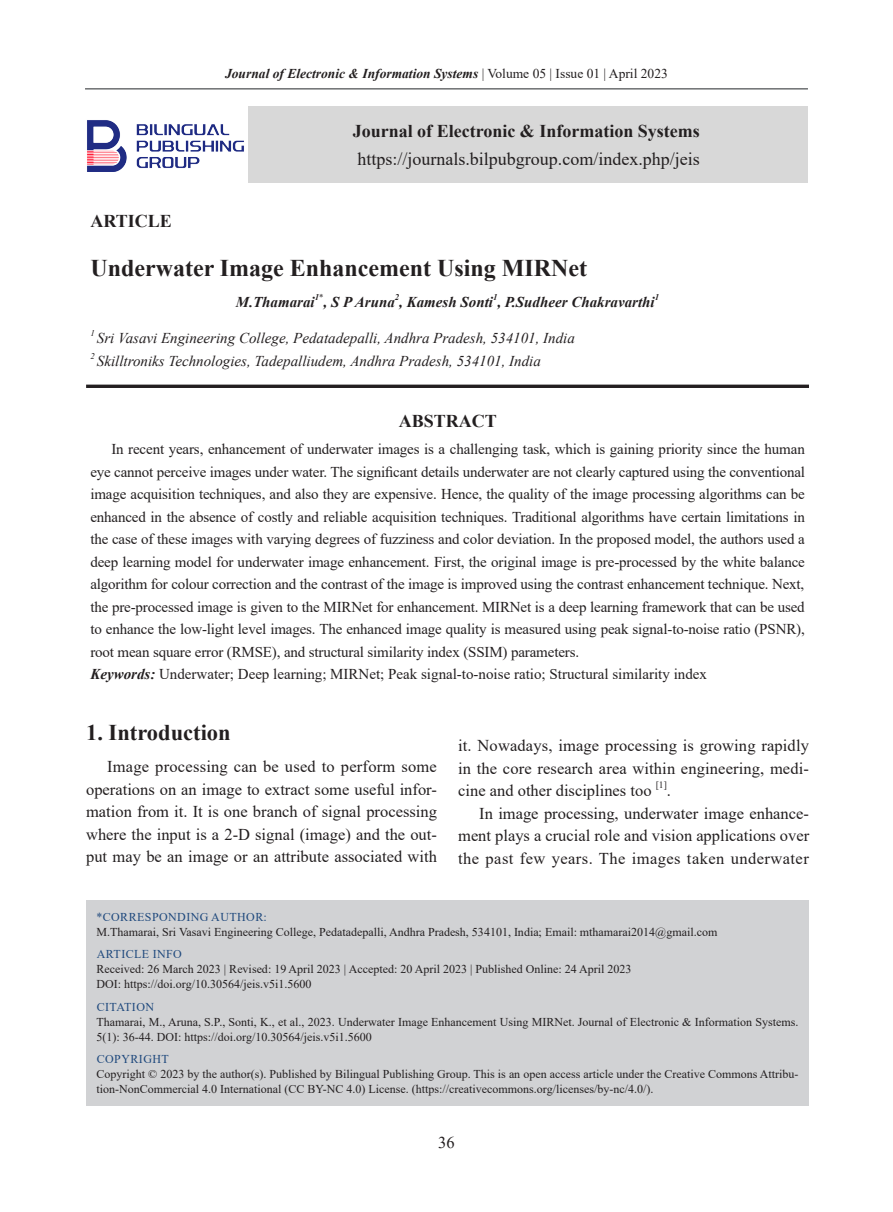
<style>
.page{position:relative;width:893px;height:1212px;background:#fff}
.page>*{position:absolute;margin:0;border:0;box-sizing:border-box;transform-origin:0 0}
.英文标题{font:700 24px "Times New Roman";color:#231f20}
.一级标题{font:700 22.5px "Times New Roman";color:#231f20}
.t1{font:18px "Times New Roman";color:#231f20}
.ABSTRACT标{font:700 18px "Times New Roman";color:#231f20}
.分栏书眉{font:700 18px "Times New Roman";color:#231f20}
.正文{font:16.5px/22.5px "Times New Roman";color:#231f20;text-align:justify}
.Abstract{font:15px/22.5px "Times New Roman";letter-spacing:-.01em;color:#231f20;text-align:justify}
.英文地址{font:italic 15px "Times New Roman";color:#231f20}
.KEY{font:15px "Times New Roman";color:#231f20}
.英文作者{font:italic 700 15px "Times New Roman";color:#231f20}
.t2{font:italic 700 13.5px "Times New Roman";color:#231f20}
.基本信息{font:12px/15px "Times New Roman";color:#231f20}
.t3{font:12px "Times New Roman";letter-spacing:.035em;color:#1f497d}
.正文-2{font:9.6px "Times New Roman";color:#231f20}
.英文作者-2{font:italic 700 8.7px "Times New Roman";color:#231f20}
.英文地址-2{font:italic 8.7px "Times New Roman";color:#231f20}
.s1{font-weight:400;font-style:normal}
.s2{font-weight:700;font-style:italic}
</style>
<div class="page">
<hr style="left:85px;top:89px;width:723px;height:1px;background:#67696b">
<div style="left:248px;top:107px;width:560px;height:76px;background:#d8d8d8"></div>
<img style="left:87px;top:120px;width:157px;height:51px">
<div style="left:86px;top:900px;width:723px;height:206px;background:#d1d2d4"></div>
<hr style="left:86px;top:385px;width:723px;height:3px;background:#231f20">
<p class="t2" style="left:225px;top:64px;width:444px">Journal of Electronic &amp; Information Systems <span class="s1">| Volume 05 | Issue 01 | April 2023</span></p>
<p class="ABSTRACT标" style="left:353px;top:118px;width:349px">Journal of Electronic &amp; Information Systems</p>
<p class="t1" style="left:357px;top:146px;width:344px">https://journals.bilpubgroup.com/index.php/jeis</p>
<p class="分栏书眉" style="left:90px;top:208px;width:83px">ARTICLE</p>
<p class="英文标题" style="left:90px;top:251px;width:498px">Underwater Image Enhancement Using MIRNet</p>
<p class="英文作者" style="left:236px;top:292px;width:80px">M.Thamarai</p>
<p class="英文作者-2" style="left:315px;top:291px;width:10px">1<span class="s1">*</span></p>
<p class="英文作者" style="left:323px;top:292px;width:333px">, S P Aruna , Kamesh Sonti , P.Sudheer Chakravarthi</p>
<p class="英文作者-2" style="left:395px;top:291px;width:6px">2</p>
<p class="英文作者-2" style="left:493px;top:291px;width:6px">1</p>
<p class="英文作者-2" style="left:655px;top:291px;width:6px">1</p>
<p class="英文地址-2" style="left:90px;top:327px;width:6px">1</p>
<p class="英文地址" style="left:97px;top:328px;width:480px">Sri Vasavi Engineering College, Pedatadepalli, Andhra Pradesh, 534101, India</p>
<p class="英文地址-2" style="left:90px;top:350px;width:6px">2</p>
<p class="英文地址" style="left:97px;top:350px;width:445px">Skilltroniks Technologies, Tadepalliudem, Andhra Pradesh, 534101, India</p>
<p class="ABSTRACT标" style="left:399px;top:408px;width:100px">ABSTRACT</p>
<p class="Abstract" style="left:90px;top:437px;width:716px;text-indent:21px">In recent years, enhancement of underwater images is a challenging task, which is gaining priority since the human eye cannot perceive images under water. The significant details underwater are not clearly captured using the conventional image acquisition techniques, and also they are expensive. Hence, the quality of the image processing algorithms can be enhanced in the absence of costly and reliable acquisition techniques. Traditional algorithms have certain limitations in the case of these images with varying degrees of fuzziness and color deviation. In the proposed model, the authors used a deep learning model for underwater image enhancement. First, the original image is pre-processed by the white balance algorithm for colour correction and the contrast of the image is improved using the contrast enhancement technique. Next, the pre-processed image is given to the MIRNet for enhancement. MIRNet is a deep learning framework that can be used to enhance the low-light level images. The enhanced image quality is measured using peak signal-to-noise ratio (PSNR), root mean square error (RMSE), and structural similarity index (SSIM) parameters.</p>
<p class="KEY" style="left:90px;top:664px;width:618px"><span class="s2">Keywords:</span> Underwater; Deep learning; MIRNet; Peak signal-to-noise ratio; Structural similarity index</p>
<p class="一级标题" style="left:86px;top:717px;width:146px">1. Introduction</p>
<p class="正文" style="left:86px;top:755px;width:352px;text-indent:21px">Image processing can be used to perform some operations on an image to extract some useful infor&shy;mation from it. It is one branch of signal processing where the input is a 2-D signal (image) and the out&shy;put may be an image or an attribute associated with</p>
<p class="正文" style="left:458px;top:734px;width:352px">it. Nowadays, image processing is growing rapidly in the core research area within engineering, medi&shy;cine and other disciplines too</p>
<p class="正文-2" style="left:656px;top:778px;width:13px">[1]</p>
<p class="正文" style="left:667px;top:779px;width:6px">.</p>
<p class="正文" style="left:458px;top:801px;width:353px;text-indent:21px">In image processing, underwater image enhance&shy;ment plays a crucial role and vision applications over the past few years. The images taken underwater</p>
<p class="t3" style="left:97px;top:908px;width:172px">*CORRESPONDING AUTHOR:</p>
<p class="基本信息" style="left:97px;top:924px;width:622px">M.Thamarai, Sri Vasavi Engineering College, Pedatadepalli, Andhra Pradesh, 534101, India; Email: mthamarai2014@gmail.com</p>
<p class="t3" style="left:97px;top:946px;width:87px">ARTICLE INFO</p>
<p class="基本信息" style="left:97px;top:961px;width:536px">Received: 26 March 2023 | Revised: 19 April 2023 | Accepted: 20 April 2023 | Published Online: 24 April 2023</p>
<p class="基本信息" style="left:97px;top:976px;width:216px">DOI: https://doi.org/10.30564/jeis.v5i1.5600</p>
<p class="t3" style="left:97px;top:998px;width:59px">CITATION</p>
<p class="基本信息" style="left:97px;top:1014px;width:703px">Thamarai, M., Aruna, S.P., Sonti, K., et al., 2023. Underwater Image Enhancement Using MIRNet. Journal of Electronic &amp; Information Systems.<br>5(1): 36-44. DOI: https://doi.org/10.30564/jeis.v5i1.5600</p>
<p class="t3" style="left:97px;top:1051px;width:74px">COPYRIGHT</p>
<p class="基本信息" style="left:97px;top:1066px;width:703px">Copyright © 2023 by the author(s). Published by Bilingual Publishing Group. This is an open access article under the Creative Commons Attribu&shy;tion-NonCommercial 4.0 International (CC BY-NC 4.0) License. (https://creativecommons.org/licenses/by-nc/4.0/).</p>
<p class="正文" style="left:438px;top:1131px;width:18px">36</p>
</div>
